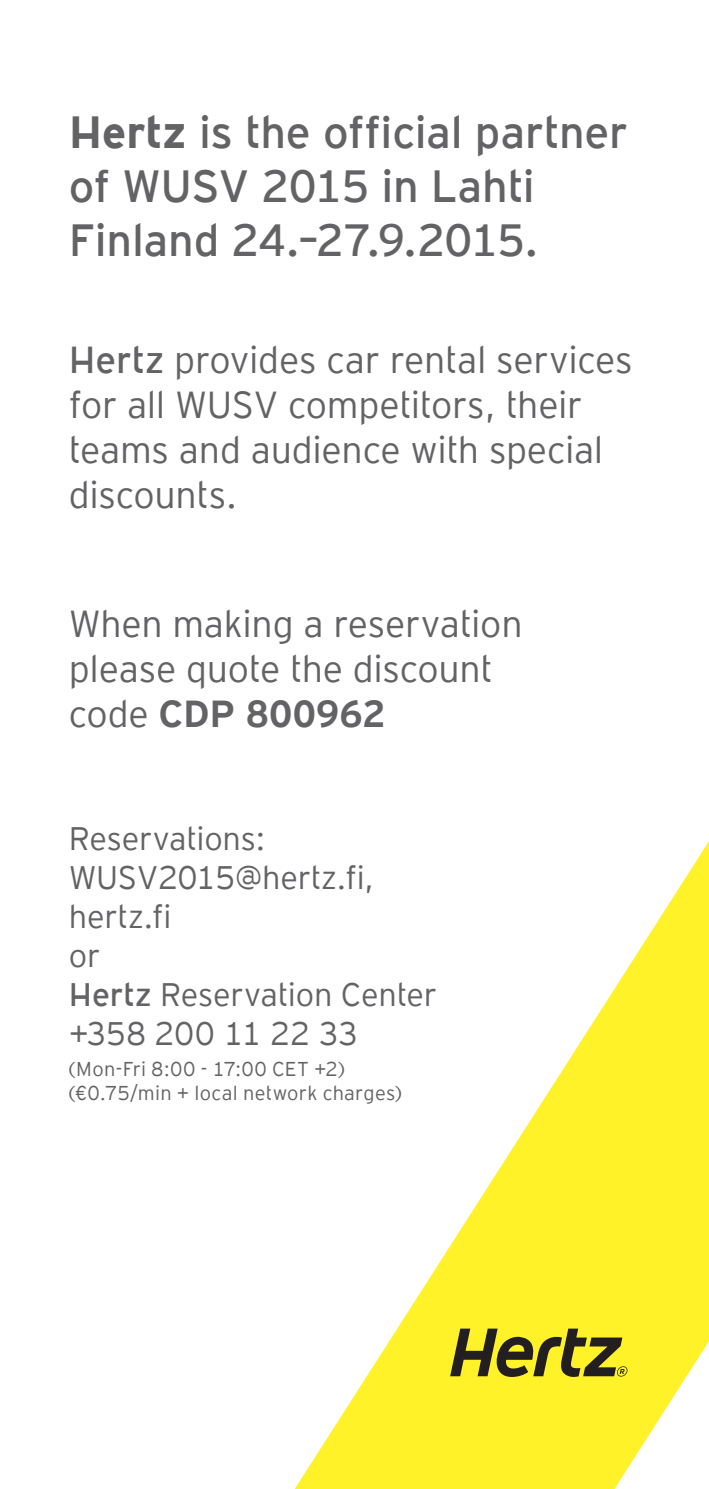
<style>
.page{position:relative;width:709px;height:1489px;background:#fff}
.page>*{position:absolute;margin:0;border:0;box-sizing:border-box;transform-origin:0 0}
.t1{font:45px/54px "Hz Interstate";letter-spacing:-.01em;color:#636366}
.t2{font:300 37.5px/45px "Hz Interstate";letter-spacing:-.01em;color:#636366}
.t3{font:300 32.5px "Hz Interstate";letter-spacing:-.01em;color:#636366}
.t4{font:300 20px "Hz Interstate";letter-spacing:.015em;color:#636366}
.s1{font-weight:700}
.s2{font-weight:400}
</style>
<div class="page">
<svg style="left:295px;top:841px;width:414px;height:647px"></svg>
<svg style="left:450px;top:1328px;width:177px;height:50px"></svg>
<p class="t1" style="left:69px;top:102px;width:560px"><span class="s1">Hertz</span> is the official partner of WUSV 2015 in Lahti<br>Finland 24.–27.9.2015.</p>
<p class="t2" style="left:69px;top:335px;width:565px"><span class="s2">Hertz</span> provides car rental services for all WUSV competitors, their teams and audience with special discounts.</p>
<p class="t2" style="left:69px;top:599px;width:455px">When making a reservation please quote the discount code <span class="s1">CDP 800962</span></p>
<p class="t3" style="left:69px;top:815px;width:198px">Reservations:</p>
<p class="t3" style="left:69px;top:854px;width:307px">WUSV2015@hertz.fi,</p>
<p class="t3" style="left:69px;top:893px;width:104px">hertz.fi</p>
<p class="t3" style="left:69px;top:932px;width:33px">or</p>
<p class="t3" style="left:69px;top:971px;width:370px"><span class="s2">Hertz</span> Reservation Center</p>
<p class="t3" style="left:69px;top:1010px;width:291px">+358 200 11 22 33</p>
<p class="t4" style="left:69px;top:1054px;width:277px">(Mon-Fri 8:00 - 17:00 CET +2)</p>
<p class="t4" style="left:69px;top:1078px;width:334px">(€0.75/min + local network charges)</p>
</div>
